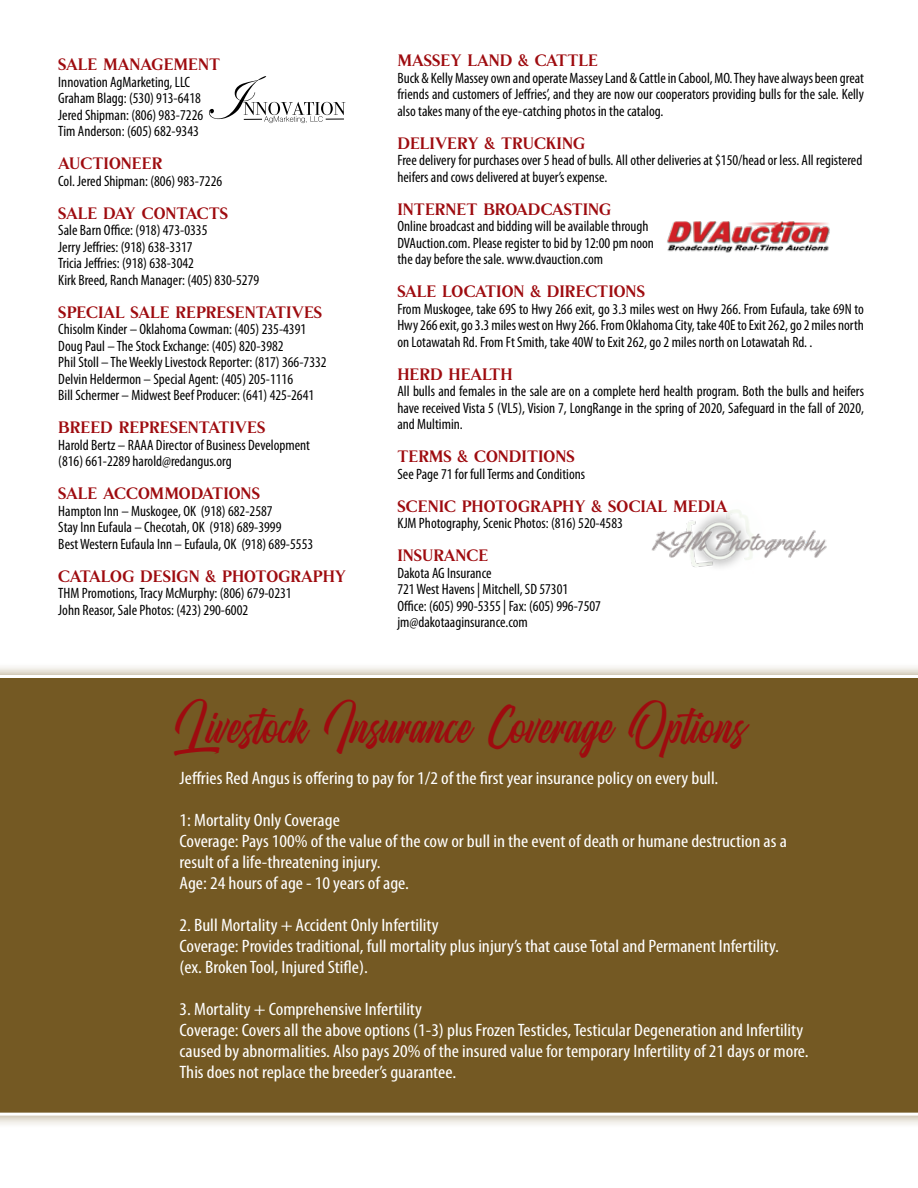
<style>
.page{position:relative;width:918px;height:1188px;background:#fff}
.page>*{position:absolute;margin:0;border:0;box-sizing:border-box;transform-origin:0 0}
.t1{font:45px "Heatslide";letter-spacing:.025em;color:#9e0b0f}
.t2{font:condensed 18px/21px "Myriad Pro";color:#fff;scale:1.1 1}
.t3{font:16.5px "Milkstore 05 Clean";color:#9e0b0f}
.t4{font:condensed 15px/16.5px "Myriad Pro";color:#000}
</style>
<div class="page">
<svg style="left:209px;top:76px;width:136px;height:47px"></svg>
<img style="left:667px;top:221px;width:163px;height:32px">
<img style="left:651px;top:509px;width:176px;height:59px">
<div style="left:0;top:663px;width:918px;height:465px;background:#745923;opacity:.62"></div>
<div style="left:0;top:675px;width:918px;height:441px;background:#745923"></div>
<p class="t3" style="left:58px;top:55px;width:163px">SALE MANAGEMENT</p>
<p class="t4" style="left:58px;top:74px;width:146px">Innovation AgMarketing, LLC<br>Graham Blagg: (530) 913-6418<br>Jered Shipman: (806) 983-7226<br>Tim Anderson: (605) 682-9343</p>
<p class="t3" style="left:58px;top:154px;width:106px">AUCTIONEER</p>
<p class="t4" style="left:58px;top:173px;width:165px">Col. Jered Shipman: (806) 983-7226</p>
<p class="t3" style="left:58px;top:204px;width:171px">SALE DAY CONTACTS</p>
<p class="t4" style="left:58px;top:222px;width:202px">Sale Barn Office: (918) 473-0335<br>Jerry Jeffries: (918) 638-3317<br>Tricia Jeffries: (918) 638-3042<br>Kirk Breed, Ranch Manager: (405) 830-5279</p>
<p class="t3" style="left:58px;top:303px;width:265px">SPECIAL SALE REPRESENTATIVES</p>
<p class="t4" style="left:58px;top:321px;width:270px">Chisolm Kinder – Oklahoma Cowman: (405) 235-4391<br>Doug Paul – The Stock Exchange: (405) 820-3982<br>Phil Stoll – The Weekly Livestock Reporter: (817) 366-7332<br>Delvin Heldermon – Special Agent: (405) 205-1116<br>Bill Schermer – Midwest Beef Producer: (641) 425-2641</p>
<p class="t3" style="left:58px;top:418px;width:209px">BREED REPRESENTATIVES</p>
<p class="t4" style="left:58px;top:437px;width:253px">Harold Bertz – RAAA Director of Business Development (816) 661-2289 harold@redangus.org</p>
<p class="t3" style="left:58px;top:484px;width:203px">SALE ACCOMMODATIONS</p>
<p class="t4" style="left:58px;top:503px;width:256px">Hampton Inn – Muskogee, OK (918) 682-2587<br>Stay Inn Eufaula – Checotah, OK (918) 689-3999<br>Best Western Eufaula Inn – Eufaula, OK (918) 689-5553</p>
<p class="t3" style="left:58px;top:567px;width:289px">CATALOG DESIGN &amp; PHOTOGRAPHY</p>
<p class="t4" style="left:58px;top:585px;width:235px">THM Promotions, Tracy McMurphy: (806) 679-0231<br>John Reasor, Sale Photos: (423) 290-6002</p>
<p class="t3" style="left:397px;top:51px;width:202px">MASSEY LAND &amp; CATTLE</p>
<p class="t4" style="left:397px;top:69px;width:468px;text-align:justify">Buck &amp; Kelly Massey own and operate Massey Land &amp; Cattle in Cabool, MO. They have always been great friends and customers of Jeffries’, and they are now our cooperators providing bulls for the sale. Kelly also takes many of the eye-catching photos in the catalog.</p>
<p class="t3" style="left:397px;top:133px;width:189px">DELIVERY &amp; TRUCKING</p>
<p class="t4" style="left:397px;top:152px;width:466px">Free delivery for purchases over 5 head of bulls. All other deliveries at $150/head or less. All registered heifers and cows delivered at buyer’s expense.</p>
<p class="t3" style="left:397px;top:199px;width:216px">INTERNET BROADCASTING</p>
<p class="t4" style="left:397px;top:218px;width:258px">Online broadcast and bidding will be available through<br>DVAuction.com. Please register to bid by 12:00 pm noon the day before the sale. www.dvauction.com</p>
<p class="t3" style="left:397px;top:282px;width:249px">SALE LOCATION &amp; DIRECTIONS</p>
<p class="t4" style="left:397px;top:300px;width:468px;text-align:justify">From Muskogee, take 69S to Hwy 266 exit, go 3.3 miles west on Hwy 266. From Eufaula, take 69N to Hwy 266 exit, go 3.3 miles west on Hwy 266. From Oklahoma City, take 40E to Exit 262, go 2 miles north on Lotawatah Rd. From Ft Smith, take 40W to Exit 262, go 2 miles north on Lotawatah Rd. .</p>
<p class="t3" style="left:397px;top:364px;width:117px">HERD HEALTH</p>
<p class="t4" style="left:397px;top:383px;width:468px;text-align:justify">All bulls and females in the sale are on a complete herd health program. Both the bulls and heifers have received Vista 5 (VL5), Vision 7, LongRange in the spring of 2020, Safeguard in the fall of 2020, and Multimin.</p>
<p class="t3" style="left:397px;top:447px;width:179px">TERMS &amp; CONDITIONS</p>
<p class="t4" style="left:397px;top:465px;width:189px">See Page 71 for full Terms and Conditions</p>
<p class="t3" style="left:397px;top:496px;width:332px">SCENIC PHOTOGRAPHY &amp; SOCIAL MEDIA</p>
<p class="t4" style="left:397px;top:515px;width:227px">KJM Photography, Scenic Photos: (816) 520-4583</p>
<p class="t3" style="left:397px;top:546px;width:92px">INSURANCE</p>
<p class="t4" style="left:397px;top:564px;width:205px">Dakota AG Insurance<br>721 West Havens | Mitchell, SD 57301<br>Office: (605) 990-5355 | Fax: (605) 996-7507 jm@dakotaaginsurance.com</p>
<h1 class="t1" style="left:173px;top:701px;width:573px">Livestock Insurance Coverage Options</h1>
<p class="t2" style="left:180px;top:767px;width:491px">Jeffries Red Angus is offering to pay for 1/2 of the first year insurance policy on every bull.</p>
<p class="t2" style="left:180px;top:809px;width:554px">1: Mortality Only Coverage<br>Coverage: Pays 100% of the value of the cow or bull in the event of death or humane destruction as a result of a life-threatening injury.<br>Age: 24 hours of age - 10 years of age.</p>
<p class="t2" style="left:180px;top:914px;width:546px">2. Bull Mortality + Accident Only Infertility<br>Coverage: Provides traditional, full mortality plus injury’s that cause Total and Permanent Infertility. (ex. Broken Tool, Injured Stifle).</p>
<p class="t2" style="left:180px;top:998px;width:574px">3. Mortality + Comprehensive Infertility<br>Coverage: Covers all the above options (1-3) plus Frozen Testicles, Testicular Degeneration and Infertility caused by abnormalities. Also pays 20% of the insured value for temporary Infertility of 21 days or more.<br>This does not replace the breeder’s guarantee.</p>
</div>
